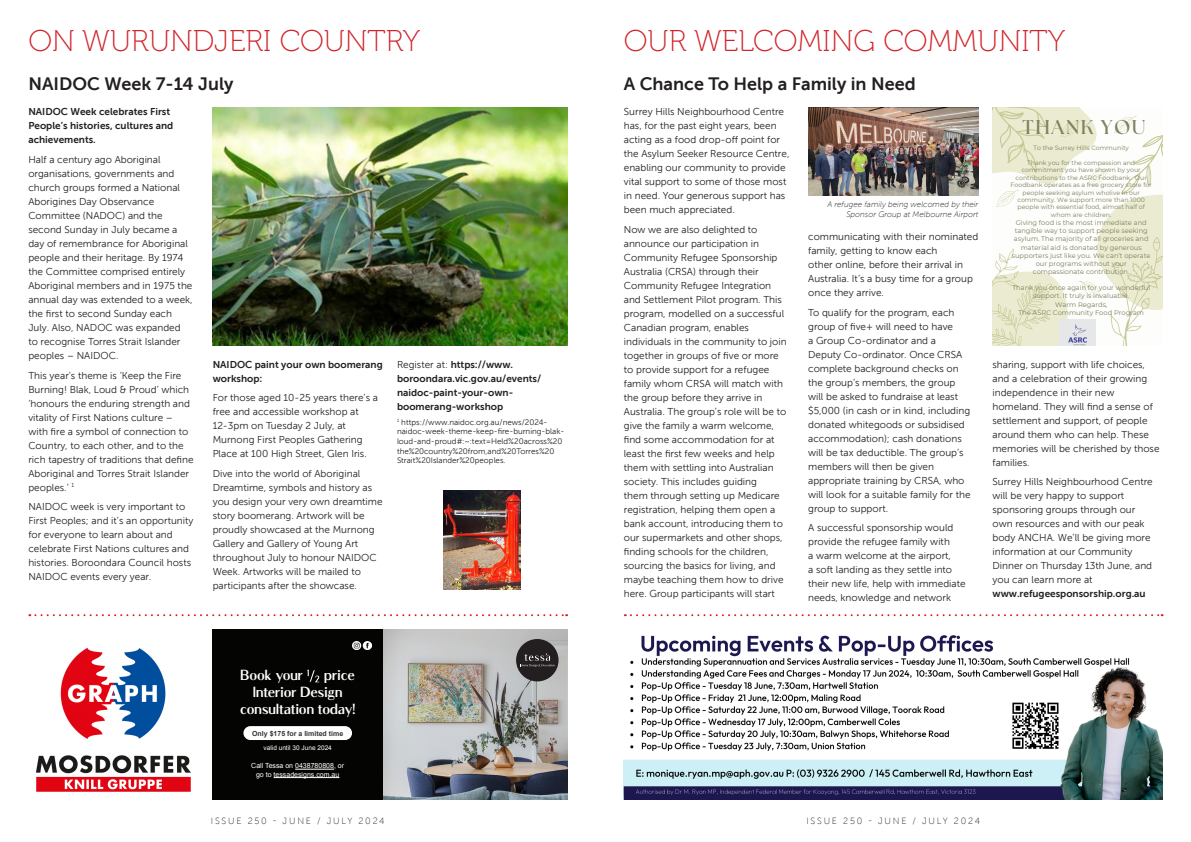
<style>
.page{position:relative;width:1191px;height:842px;background:#fff}
.page>*{position:absolute;margin:0;border:0;box-sizing:border-box;transform-origin:0 0}
.Page_Heading{font:30px "Museo 100";color:#d1232a}
.t1{font:700 19.8px "The Seasons";letter-spacing:.085em;color:#7e805e}
.Article_Heading{font:18px "Museo Sans 700";color:#231f20}
.t2{font:500 14px "Luxia";color:#fff}
.Body_Copy{font:10px/14px "Museo Sans 300";color:#231f20}
.Body_Copy-2{font:10px/14px "Museo Sans 700";color:#231f20}
.t3{font:9px "Museo Sans 100";letter-spacing:.2em;color:#231f20}
.Body_Copy-3{font:8px/9.6px "Museo Sans 300";color:#231f20}
.t4{font:italic 8px/9.6px "Museo Sans 100";color:#231f20;text-align:right}
.t5{font:7px/8.4px "Arial";color:#fff;text-align:center}
.t6{font:700 7px "Arial";color:#323332}
.t7{font:6.7px/8.2px "Montserrat";color:#7e805e;text-align:center}
.t8{font:6.5px "Arial";color:#fff}
.t9{font:6.2px/7.4px "Montserrat";color:#7e805e;text-align:center}
.s1{font-family:"Museo Sans 300"}
.s2{font-family:"Museo Sans 700"}
</style>
<div class="page">
<img style="left:383px;top:629px;width:184px;height:170px">
<div style="left:213px;top:629px;width:170px;height:170px;background:#040503"></div>
<hr style="left:295px;top:769px;width:39px;height:1px;background:#fff">
<hr style="left:274px;top:777px;width:65px;height:1px;background:#fff">
<div style="left:243px;top:726px;width:109px;height:14px;background:#fff;border-radius:7px"></div>
<svg style="left:307px;top:669px;width:12px;height:13px"></svg>
<div style="left:516px;top:639px;width:42px;height:42px;background:#231f20;border-radius:50%"></div>
<svg style="left:520px;top:653px;width:34px;height:14px"></svg>
<img style="left:352px;top:641px;width:19px;height:9px">
<img style="left:36px;top:647px;width:155px;height:145px">
<img style="left:213px;top:108px;width:354px;height:238px">
<img style="left:624px;top:635px;width:538px;height:164px">
<svg style="left:992px;top:108px;width:170px;height:238px"></svg>
<img style="left:1059px;top:319px;width:36px;height:27px">
<img style="left:808px;top:108px;width:170px;height:88px">
<svg style="left:29px;top:614px;width:538px;height:2px"></svg>
<svg style="left:625px;top:614px;width:537px;height:2px"></svg>
<img style="left:443px;top:491px;width:78px;height:99px">
<p class="Page_Heading" style="left:28px;top:25px;width:393px">ON WURUNDJERI COUNTRY</p>
<p class="Article_Heading" style="left:28px;top:74px;width:207px">NAIDOC Week 7-14 July</p>
<p class="Body_Copy-2" style="left:28px;top:105px;width:146px">NAIDOC Week celebrates First<br>People’s histories, cultures and achievements.</p>
<p class="Body_Copy" style="left:28px;top:153px;width:166px">Half a century ago Aboriginal organisations, governments and church groups formed a National<br>Aborigines Day Observance<br>Committee (NADOC) and the second Sunday in July became a day of remembrance for Aboriginal people and their heritage. By 1974 the Committee comprised entirely<br>Aboriginal members and in 1975 the annual day was extended to a week, the first to second Sunday each<br>July. Also, NADOC was expanded to recognise Torres Strait Islander peoples – NAIDOC.</p>
<p class="Body_Copy" style="left:28px;top:368px;width:167px">This year’s theme is ‘Keep the Fire Burning! Blak, Loud &amp; Proud’ which ‘honours the enduring strength and vitality of First Nations culture – with fire a symbol of connection to Country, to each other, and to the rich tapestry of traditions that define Aboriginal and Torres Strait Islander peoples.’ <sup>1</sup></p>
<p class="Body_Copy" style="left:28px;top:500px;width:167px">NAIDOC week is very important to First Peoples; and it’s an opportunity for everyone to learn about and celebrate First Nations cultures and histories. Boroondara Council hosts NAIDOC events every year.</p>
<p class="Body_Copy-2" style="left:213px;top:357px;width:172px">NAIDOC paint your own boomerang workshop:</p>
<p class="Body_Copy" style="left:213px;top:391px;width:167px">For those aged 10-25 years there’s a free and accessible workshop at<br>12-3pm on Tuesday 2 July, at<br>Murnong First Peoples Gathering<br>Place at 100 High Street, Glen Iris.</p>
<p class="Body_Copy" style="left:213px;top:466px;width:171px">Dive into the world of Aboriginal Dreamtime, symbols and history as you design your very own dreamtime story boomerang. Artwork will be proudly showcased at the Murnong Gallery and Gallery of Young Art throughout July to honour NAIDOC Week. Artworks will be mailed to participants after the showcase.</p>
<p class="Body_Copy-2" style="left:397px;top:357px;width:146px"><span class="s1">Register at:</span> https://www. boroondara.vic.gov.au/events/ naidoc-paint-your-own&shy;boomerang-workshop</p>
<p class="Body_Copy-3" style="left:397px;top:417px;width:169px"><sup>1</sup> https://www.naidoc.org.au/news/2024- naidoc-week-theme-keep-fire-burning-blak&shy;loud-and-proud#:~:text=Held%20across%20 the%20country%20from,and%20Torres%20<br>Strait%20Islander%20peoples.</p>
<p class="t2" style="left:241px;top:666px;width:64px">Book your</p>
<p class="t2" style="left:324px;top:666px;width:32px">price</p>
<p class="t2" style="left:253px;top:683px;width:91px">Interior Design</p>
<p class="t2" style="left:240px;top:700px;width:117px">consultation today!</p>
<p class="t6" style="left:252px;top:729px;width:93px">Only $175 for a limited time</p>
<p class="t8" style="left:263px;top:743px;width:70px">valid until 30 June 2024</p>
<p class="t5" style="left:251px;top:762px;width:94px">Call Tessa on 0438780808, or go to tessadesigns.com.au</p>
<p class="Page_Heading" style="left:624px;top:25px;width:443px">OUR WELCOMING COMMUNITY</p>
<p class="Article_Heading" style="left:624px;top:74px;width:293px">A Chance To Help a Family in Need</p>
<p class="Body_Copy" style="left:624px;top:105px;width:167px">Surrey Hills Neighbourhood Centre has, for the past eight years, been acting as a food drop-off point for the Asylum Seeker Resource Centre, enabling our community to provide vital support to some of those most in need. Your generous support has been much appreciated.</p>
<p class="Body_Copy" style="left:624px;top:223px;width:164px">Now we are also delighted to announce our participation in<br>Community Refugee Sponsorship<br>Australia (CRSA) through their<br>Community Refugee Integration and Settlement Pilot program. This program, modelled on a successful<br>Canadian program, enables individuals in the community to join together in groups of five or more to provide support for a refugee family whom CRSA will match with the group before they arrive in<br>Australia. The group’s role will be to give the family a warm welcome, find some accommodation for at least the first few weeks and help them with settling into Australian society. This includes guiding<br>them through setting up Medicare registration, helping them open a bank account, introducing them to our supermarkets and other shops, finding schools for the children, sourcing the basics for living, and maybe teaching them how to drive here. Group participants will start</p>
<p class="Body_Copy" style="left:808px;top:230px;width:172px">communicating with their nominated family, getting to know each<br>other online, before their arrival in<br>Australia. It’s a busy time for a group once they arrive.</p>
<p class="t4" style="left:827px;top:200px;width:152px">A refugee family being welcomed by their<br>Sponsor Group at Melbourne Airport</p>
<p class="Body_Copy" style="left:808px;top:305px;width:164px">To qualify for the program, each group of five+ will need to have<br>a Group Co-ordinator and a<br>Deputy Co-ordinator. Once CRSA complete background checks on the group’s members, the group will be asked to fundraise at least $5,000 (in cash or in kind, including donated whitegoods or subsidised accommodation); cash donations will be tax deductible. The group’s members will then be given appropriate training by CRSA, who will look for a suitable family for the group to support.</p>
<p class="Body_Copy" style="left:808px;top:521px;width:159px">A successful sponsorship would provide the refugee family with<br>a warm welcome at the airport,<br>a soft landing as they settle into their new life, help with immediate needs, knowledge and network</p>
<p class="t1" style="left:1022px;top:114px;width:125px">THANK YOU</p>
<p class="t9" style="left:1033px;top:144px;width:97px">To the Surrey Hills Community</p>
<p class="t9" style="left:1010px;top:159px;width:143px">Thank you for the compassion and commitment you have shown by your contributions to the ASRC Foodbank. Our Foodbank operates as a free grocery store for people seeking asylum wholive in our community. We support more than 1000 people with essential food, almost half of whom are children.</p>
<p class="t7" style="left:1011px;top:218px;width:140px">Giving food is the most immediate and tangible way to support people seeking asylum. The majority of all groceries and material aid is donated by generous supporters just like you. We can’t operate our programs without your compassionate contribution.<br>.<br>Thank you once again for your wonderful support. It truly is invaluable.<br>Warm Regards,<br>The ASRC Community Food Program</p>
<p class="Body_Copy" style="left:992px;top:357px;width:168px">sharing, support with life choices, and a celebration of their growing independence in their new homeland. They will find a sense of settlement and support, of people around them who can help. These memories will be cherished by those families.</p>
<p class="Body_Copy" style="left:992px;top:475px;width:162px">Surrey Hills Neighbourhood Centre will be very happy to support sponsoring groups through our own resources and with our peak body ANCHA. We’ll be giving more information at our Community<br>Dinner on Thursday 13th June, and you can learn more at <span class="s2">www.refugeesponsorship.org.au</span></p>
<p class="t3" style="left:211px;top:816px;width:175px">ISSUE 250 - JUNE / JULY 2024</p>
<p class="t3" style="left:806px;top:816px;width:175px">ISSUE 250 - JUNE / JULY 2024</p>
</div>
